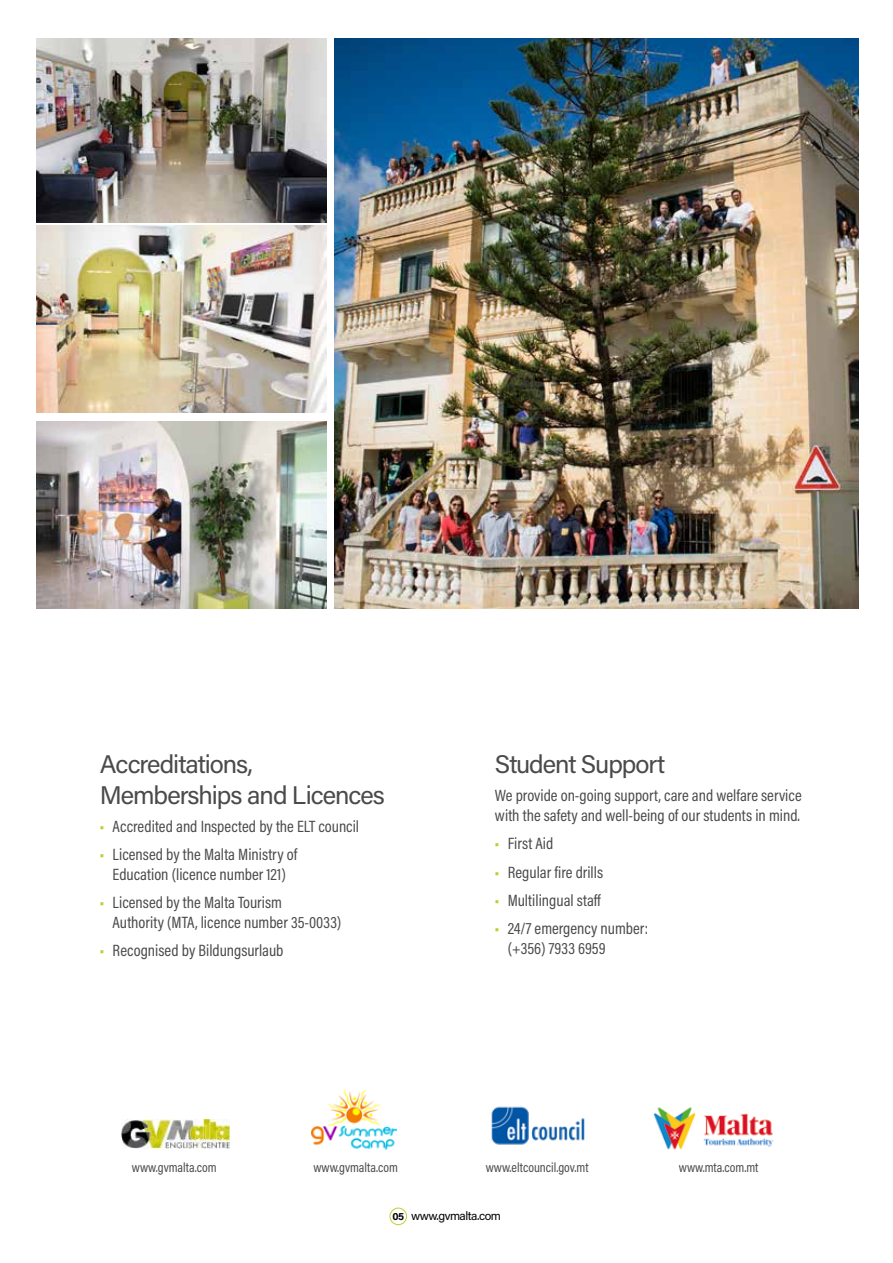
<style>
.page{position:relative;width:893px;height:1263px;background:#fff}
.page>*{position:absolute;margin:0;border:0;box-sizing:border-box;transform-origin:0 0}
.t1{font:25.5px/30.6px "Acumin Pro";letter-spacing:-.04em;color:#4a4a49}
.t2{font:16.5px/19.8px "Acumin Pro Cond";color:#4a4a49}
.t3{font:13.5px "Acumin Pro Cond";color:#4a4a49}
.t4{font:12px "Acumin Pro";letter-spacing:-.04em;color:#000}
.s1{font-weight:700;color:#c2cc2f}
.s2{font-weight:700;font-size:10.5px}
</style>
<div class="page">
<div style="left:390px;top:1208px;width:17px;height:17px;border:1px solid #c2cc2f;border-radius:50%"></div>
<img style="left:36px;top:38px;width:290px;height:185px">
<img style="left:36px;top:225px;width:290px;height:187px">
<img style="left:36px;top:421px;width:290px;height:187px">
<img style="left:335px;top:38px;width:524px;height:570px">
<img style="left:122px;top:1119px;width:108px;height:29px">
<img style="left:312px;top:1088px;width:85px;height:62px">
<img style="left:491px;top:1106px;width:94px;height:39px">
<img style="left:653px;top:1107px;width:120px;height:43px">
<h1 class="t1" style="left:100px;top:748px;width:287px">Accreditations,<br>Memberships and Licences</h1>
<p class="t2" style="left:100px;top:816px;width:261px"><span class="s1">•</span> Accredited and Inspected by the ELT council</p>
<p class="t2" style="left:100px;top:844px;width:199px;text-align:center"><span class="s1">•</span> Licensed by the Malta Ministry of<br>Education (licence number 121)</p>
<p class="t2" style="left:113px;top:892px;width:230px;text-indent:-13px"><span class="s1">•</span> Licensed by the Malta Tourism<br>Authority (MTA, licence number 35-0033)</p>
<p class="t2" style="left:100px;top:940px;width:185px"><span class="s1">•</span> Recognised by Bildungsurlaub</p>
<h1 class="t1" style="left:495px;top:748px;width:172px">Student Support</h1>
<p class="t2" style="left:495px;top:785px;width:308px">We provide on-going support, care and welfare service with the safety and well-being of our students in mind.</p>
<p class="t2" style="left:495px;top:833px;width:60px"><span class="s1">•</span> First Aid</p>
<p class="t2" style="left:495px;top:862px;width:110px"><span class="s1">•</span> Regular fire drills</p>
<p class="t2" style="left:495px;top:890px;width:108px"><span class="s1">•</span> Multilingual staff</p>
<p class="t2" style="left:508px;top:918px;width:142px;text-indent:-13px"><span class="s1">•</span> 24/7 emergency number: (+356) 7933 6959</p>
<p class="t3" style="left:132px;top:1158px;width:86px">www.gvmalta.com</p>
<p class="t3" style="left:313px;top:1158px;width:86px">www.gvmalta.com</p>
<p class="t3" style="left:486px;top:1158px;width:104px">www.eltcouncil.gov.mt</p>
<p class="t3" style="left:679px;top:1158px;width:81px">www.mta.com.mt</p>
<p class="t4" style="left:393px;top:1207px;width:110px"><span class="s2">05</span> www.gvmalta.com</p>
</div>
